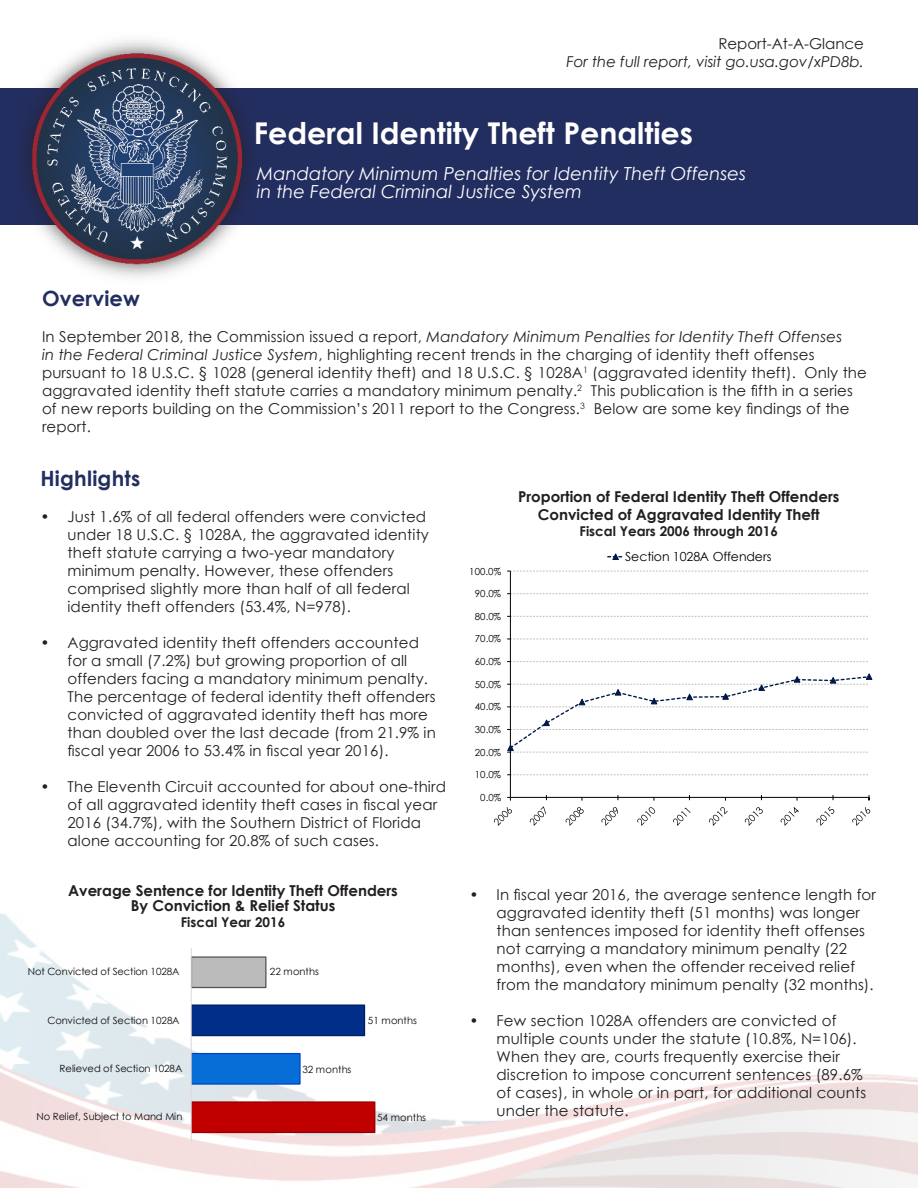
<style>
.page{position:relative;width:918px;height:1188px;background:#fff}
.page>*{position:absolute;margin:0;border:0;box-sizing:border-box;transform-origin:0 0}
.t1{font:700 30px "Century Gothic";color:#fff}
.t2{font:700 21px "Century Gothic";letter-spacing:.01em;color:#232e60}
.t3{font:italic 18px "Century Gothic";color:#fff}
.t4{font:15px/18px "Century Gothic";letter-spacing:.01em;color:#231f20}
.t5{font:700 15px "Century Gothic";color:#231f20}
.t6{font:italic 15px "Century Gothic";color:#231f20}
.t7{font:700 13.5px "Century Gothic";color:#231f20}
.t8{font:12.45px "Century Gothic";letter-spacing:-.01em;color:#000}
.t9{font:9.9px "Century Gothic";letter-spacing:-.005em;color:#0d0d0d}
.t10{font:9.75px "Century Gothic";letter-spacing:.015em;color:#000}
.s1{font-style:italic}
</style>
<div class="page">
<img style="left:0;top:762px;width:918px;height:426px">
<div style="left:0;top:88px;width:918px;height:137px;background:#232e60"></div>
<img style="left:25px;top:40px;width:225px;height:238px">
<div style="left:191px;top:1102px;width:184px;height:30px;background:#c00000"></div>
<div style="left:191px;top:1101px;width:184px;height:32px;border:1px solid #960000"></div>
<div style="left:191px;top:1054px;width:109px;height:30px;background:#076ed8"></div>
<div style="left:191px;top:1053px;width:110px;height:32px;border:1px solid #0042c8"></div>
<div style="left:191px;top:1005px;width:174px;height:31px;background:#002e89"></div>
<div style="left:191px;top:1004px;width:174px;height:32px;border:1px solid #002060"></div>
<div style="left:191px;top:957px;width:75px;height:31px;background:#bbb"></div>
<div style="left:191px;top:956px;width:76px;height:32px;border:1px solid #545454"></div>
<hr style="left:191px;top:948px;width:1px;height:193px;background:#d9d9d9">
<div style="left:511px;top:571px;width:358px;height:227px;background:#fff"></div>
<hr style="left:510px;top:571px;width:1px;height:226px;background:#000">
<svg style="left:507px;top:775px;width:361px;height:1px"></svg>
<svg style="left:507px;top:661px;width:361px;height:1px"></svg>
<svg style="left:507px;top:639px;width:361px;height:1px"></svg>
<svg style="left:507px;top:616px;width:361px;height:1px"></svg>
<svg style="left:507px;top:593px;width:361px;height:1px"></svg>
<svg style="left:507px;top:571px;width:361px;height:1px"></svg>
<hr style="left:510px;top:797px;width:359px;height:1px;background:#000">
<svg style="left:507px;top:673px;width:366px;height:80px"></svg>
<svg style="left:493px;top:797px;width:20px;height:29px"></svg>
<svg style="left:529px;top:806px;width:20px;height:20px"></svg>
<svg style="left:565px;top:797px;width:20px;height:29px"></svg>
<svg style="left:600px;top:806px;width:20px;height:20px"></svg>
<svg style="left:636px;top:797px;width:20px;height:29px"></svg>
<svg style="left:672px;top:808px;width:19px;height:18px"></svg>
<svg style="left:708px;top:797px;width:20px;height:29px"></svg>
<svg style="left:744px;top:806px;width:20px;height:20px"></svg>
<svg style="left:780px;top:797px;width:20px;height:29px"></svg>
<svg style="left:815px;top:806px;width:20px;height:20px"></svg>
<svg style="left:851px;top:795px;width:20px;height:31px"></svg>
<svg style="left:608px;top:553px;width:15px;height:7px"></svg>
<p class="t4" style="left:718px;top:34px;width:147px">Report-At-A-Glance</p>
<p class="t6" style="left:566px;top:51px;width:299px">For the full report, visit go.usa.gov/xPD8b.</p>
<p class="t1" style="left:254px;top:110px;width:441px">Federal Identity Theft Penalties</p>
<p class="t3" style="left:257px;top:161px;width:491px">Mandatory Minimum Penalties for Identity Theft Offenses</p>
<p class="t3" style="left:257px;top:179px;width:327px">in the Federal Criminal Justice System</p>
<p class="t2" style="left:42px;top:282px;width:100px">Overview</p>
<p class="t4" style="left:42px;top:327px;width:827px">In September 2018, the Commission issued a report, <span class="s1">Mandatory Minimum Penalties for Identity Theft Offenses<br>in the Federal Criminal Justice System</span>, highlighting recent trends in the charging of identity theft offenses pursuant to 18 U.S.C. § 1028 (general identity theft) and 18 U.S.C. § 1028A<sup>1</sup> (aggravated identity theft). Only the aggravated identity theft statute carries a mandatory minimum penalty.<sup>2</sup> This publication is the fifth in a series of new reports building on the Commission’s 2011 report to the Congress.<sup>3</sup> Below are some key findings of the report.</p>
<p class="t2" style="left:40px;top:462px;width:101px">Highlights</p>
<p class="t4" style="left:68px;top:507px;width:363px;text-indent:-27px">• Just 1.6% of all federal offenders were convicted under 18 U.S.C. § 1028A, the aggravated identity theft statute carrying a two-year mandatory minimum penalty. However, these offenders comprised slightly more than half of all federal identity theft offenders (53.4%, N=978).</p>
<p class="t4" style="left:68px;top:633px;width:370px;text-indent:-27px">• Aggravated identity theft offenders accounted for a small (7.2%) but growing proportion of all offenders facing a mandatory minimum penalty.<br>The percentage of federal identity theft offenders convicted of aggravated identity theft has more than doubled over the last decade (from 21.9% in fiscal year 2006 to 53.4% in fiscal year 2016).</p>
<p class="t4" style="left:68px;top:777px;width:380px;text-indent:-27px">• The Eleventh Circuit accounted for about one-third of all aggravated identity theft cases in fiscal year 2016 (34.7%), with the Southern District of Florida alone accounting for 20.8% of such cases.</p>
<p class="t4" style="left:496px;top:885px;width:381px;text-indent:-27px">• In fiscal year 2016, the average sentence length for aggravated identity theft (51 months) was longer than sentences imposed for identity theft offenses not carrying a mandatory minimum penalty (22 months), even when the offender received relief from the mandatory minimum penalty (32 months).</p>
<p class="t4" style="left:496px;top:1011px;width:371px;text-indent:-27px">• Few section 1028A offenders are convicted of multiple counts under the statute (10.8%, N=106).<br>When they are, courts frequently exercise their discretion to impose concurrent sentences (89.6% of cases), in whole or in part, for additional counts under the statute.</p>
<p class="t5" style="left:518px;top:485px;width:323px">Proportion of Federal Identity Theft Offenders</p>
<p class="t5" style="left:538px;top:503px;width:284px">Convicted of Aggravated Identity Theft</p>
<p class="t7" style="left:580px;top:521px;width:200px">Fiscal Years 2006 through 2016</p>
<p class="t8" style="left:625px;top:548px;width:148px">Section 1028A Offenders</p>
<p class="t10" style="left:469px;top:564px;width:33px">100.0%</p>
<p class="t10" style="left:475px;top:587px;width:28px">90.0%</p>
<p class="t10" style="left:475px;top:609px;width:28px">80.0%</p>
<p class="t10" style="left:475px;top:632px;width:28px">70.0%</p>
<p class="t10" style="left:475px;top:655px;width:28px">60.0%</p>
<p class="t10" style="left:475px;top:677px;width:28px">50.0%</p>
<p class="t10" style="left:475px;top:700px;width:28px">40.0%</p>
<p class="t10" style="left:475px;top:723px;width:28px">30.0%</p>
<p class="t10" style="left:475px;top:745px;width:28px">20.0%</p>
<p class="t10" style="left:475px;top:768px;width:28px">10.0%</p>
<p class="t10" style="left:480px;top:791px;width:23px">0.0%</p>
<p class="t5" style="left:68px;top:879px;width:331px">Average Sentence for Identity Theft Offenders</p>
<p class="t5" style="left:131px;top:894px;width:206px">By Conviction &amp; Relief Status</p>
<p class="t7" style="left:181px;top:912px;width:106px">Fiscal Year 2016</p>
<p class="t9" style="left:270px;top:964px;width:50px">22 months</p>
<p class="t9" style="left:28px;top:965px;width:153px">Not Convicted of Section 1028A</p>
<p class="t9" style="left:47px;top:1013px;width:134px">Convicted of Section 1028A</p>
<p class="t9" style="left:368px;top:1014px;width:50px">51 months</p>
<p class="t9" style="left:60px;top:1062px;width:124px">Relieved of Section 1028A</p>
<p class="t9" style="left:302px;top:1062px;width:50px">32 months</p>
<p class="t9" style="left:36px;top:1110px;width:148px">No Relief, Subject to Mand Min</p>
<p class="t9" style="left:377px;top:1111px;width:50px">54 months</p>
</div>
